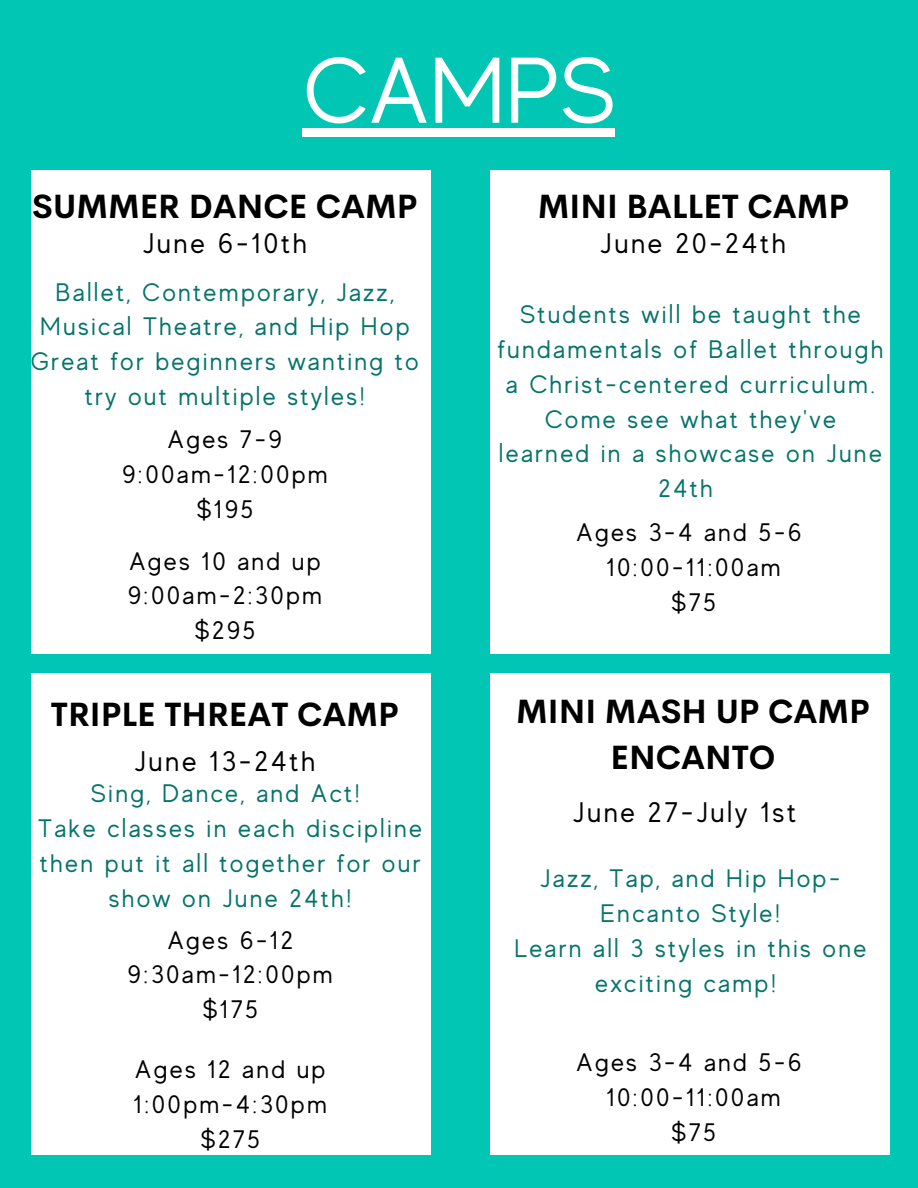
<style>
.page{position:relative;width:918px;height:1188px;background:#02c6b4}
.page>*{position:absolute;margin:0;border:0;box-sizing:border-box;transform-origin:0 0}
.t1{font:93px "MADE Evolve Sans";color:#fff}
.t2{font:700 33px "Cerebri Sans";color:#000}
.t3{font:28.35px "MADE Evolve Sans";letter-spacing:.09em;color:#000}
.t4{font:25.35px/34.8px "MADE Evolve Sans";letter-spacing:.09em;color:#05746a;text-align:center}
.t5{font:25.35px "MADE Evolve Sans";letter-spacing:.09em;color:#000}
</style>
<div class="page">
<div style="left:31px;top:170px;width:399px;height:484px;background:#fff"></div>
<div style="left:303px;top:128px;width:312px;height:9px;background:#fff"></div>
<div style="left:490px;top:170px;width:400px;height:484px;background:#fff"></div>
<div style="left:31px;top:673px;width:399px;height:481px;background:#fff"></div>
<div style="left:490px;top:673px;width:400px;height:481px;background:#fff"></div>
<p class="t1" style="left:303px;top:39px;width:314px">CAMPS</p>
<p class="t2" style="left:32px;top:185px;width:387px">SUMMER DANCE CAMP</p>
<p class="t3" style="left:143px;top:228px;width:166px">June 6-10th</p>
<p class="t4" style="left:40px;top:275px;width:371px">Ballet, Contemporary, Jazz,<br>Musical Theatre, and Hip Hop</p>
<p class="t4" style="left:31px;top:344px;width:389px">Great for beginners wanting to try out multiple styles!</p>
<p class="t5" style="left:168px;top:425px;width:116px">Ages 7-9</p>
<p class="t5" style="left:122px;top:460px;width:207px">9:00am-12:00pm</p>
<p class="t5" style="left:196px;top:495px;width:59px">$195</p>
<p class="t5" style="left:129px;top:547px;width:193px">Ages 10 and up</p>
<p class="t5" style="left:128px;top:582px;width:196px">9:00am-2:30pm</p>
<p class="t5" style="left:194px;top:616px;width:62px">$295</p>
<p class="t2" style="left:51px;top:693px;width:349px">TRIPLE THREAT CAMP</p>
<p class="t3" style="left:135px;top:745px;width:182px">June 13-24th</p>
<p class="t4" style="left:91px;top:776px;width:271px">Sing, Dance, and Act!</p>
<p class="t4" style="left:38px;top:811px;width:385px">Take classes in each discipline then put it all together for our show on June 24th!</p>
<p class="t5" style="left:167px;top:926px;width:127px">Ages 6-12</p>
<p class="t5" style="left:128px;top:961px;width:207px">9:30am-12:00pm</p>
<p class="t5" style="left:202px;top:995px;width:57px">$175</p>
<p class="t5" style="left:135px;top:1055px;width:192px">Ages 12 and up</p>
<p class="t5" style="left:134px;top:1090px;width:195px">1:00pm-4:30pm</p>
<p class="t5" style="left:200px;top:1125px;width:61px">$275</p>
<p class="t2" style="left:538px;top:185px;width:313px">MINI BALLET CAMP</p>
<p class="t3" style="left:600px;top:228px;width:187px">June 20-24th</p>
<p class="t4" style="left:497px;top:297px;width:387px">Students will be taught the fundamentals of Ballet through a Christ-centered curriculum.<br>Come see what they've learned in a showcase on June<br>24th</p>
<p class="t5" style="left:576px;top:518px;width:227px">Ages 3-4 and 5-6</p>
<p class="t5" style="left:606px;top:553px;width:176px">10:00-11:00am</p>
<p class="t5" style="left:671px;top:588px;width:46px">$75</p>
<p class="t2" style="left:516px;top:690px;width:355px">MINI MASH UP CAMP</p>
<p class="t2" style="left:611px;top:736px;width:167px">ENCANTO</p>
<p class="t3" style="left:573px;top:796px;width:225px">June 27-July 1st</p>
<p class="t4" style="left:540px;top:861px;width:302px">Jazz, Tap, and Hip Hop-<br>Encanto Style!</p>
<p class="t4" style="left:514px;top:931px;width:353px">Learn all 3 styles in this one exciting camp!</p>
<p class="t5" style="left:576px;top:1048px;width:227px">Ages 3-4 and 5-6</p>
<p class="t5" style="left:606px;top:1083px;width:176px">10:00-11:00am</p>
<p class="t5" style="left:671px;top:1118px;width:46px">$75</p>
</div>
